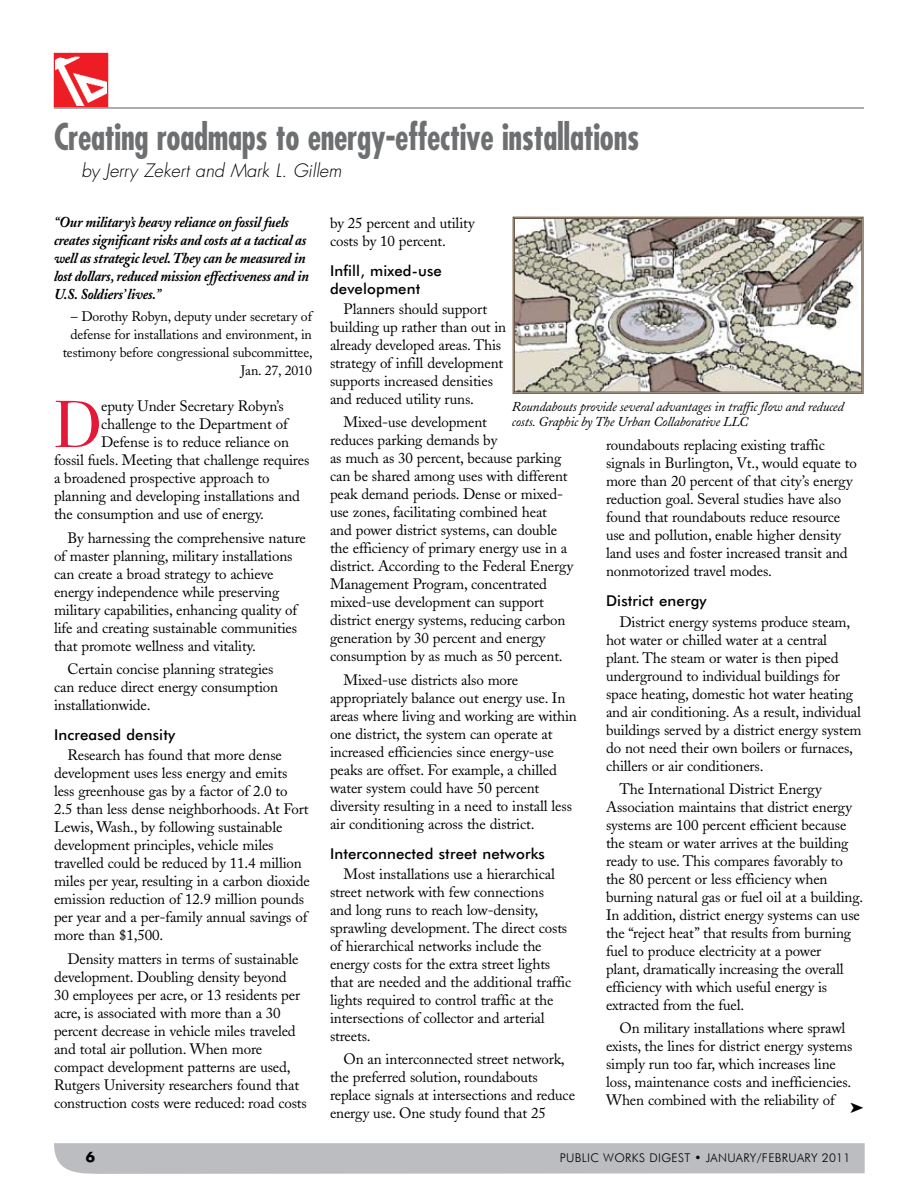
<style>
.page{position:relative;width:918px;height:1188px;background:#fff}
.page>*{position:absolute;margin:0;border:0;box-sizing:border-box;transform-origin:0 0}
.t1{font:66.75px "Bodoni Svty Two OSITCTT Book";color:#e31937}
.t2{font:700 condensed 36px "Futura";letter-spacing:-.01em;color:#6d6f71;scale:.9 1}
.t3{font:italic 300 18px "Futura";color:#000}
.t4{font:15px/18px "Adobe Caslon";letter-spacing:-.01em;color:#000}
.t5{font:italic 700 15px/18px "Adobe Caslon";letter-spacing:-.015em;color:#000;scale:.95 1}
.t6{font:500 15px/18px "Futura BT";letter-spacing:.01em;color:#000}
.t7{font:13.8px/18px "Adobe Caslon";letter-spacing:-.01em;color:#000;text-align:right}
.t8{font:italic 13.5px/15px "Adobe Caslon";letter-spacing:-.015em;color:#000}
.t9{font:700 13.5px "Futura";color:#000}
.t10{font:300 12px "Futura BT";letter-spacing:.03em;color:#000}
.s1{font-family:"Futura BT";font-weight:500}
</style>
<div class="page">
<hr style="left:54px;top:107px;width:810px;height:2px;background:#6d6f71">
<svg style="left:54px;top:1143px;width:811px;height:31px;background:#bdbec1"></svg>
<svg style="left:56px;top:55px;width:50px;height:50px;fill:#ed1c25"></svg>
<div style="left:54px;top:53px;width:54px;height:54px;border:1px solid #ed1c25"></div>
<svg style="left:513px;top:217px;width:350px;height:177px"></svg>
<div style="left:514px;top:218px;width:348px;height:174px;border:1px solid #604831"></div>
<p class="t2" style="left:54px;top:114px;width:652px">Creating roadmaps to energy-effective installations</p>
<p class="t3" style="left:81px;top:160px;width:262px">by Jerry Zekert and Mark L. Gillem</p>
<p class="t5" style="left:54px;top:214px;width:270px">“Our military’s heavy reliance on fossil fuels creates significant risks and costs at a tactical as well as strategic level. They can be measured in lost dollars, reduced mission effectiveness and in U.S. Soldiers’ lives.”</p>
<p class="t7" style="left:63px;top:307px;width:251px">– Dorothy Robyn, deputy under secretary of defense for installations and environment, in testimony before congressional subcommittee, Jan. 27, 2010</p>
<p class="t1" style="left:54px;top:385px;width:49px">D</p>
<p class="t4" style="left:101px;top:397px;width:184px">eputy Under Secretary Robyn’s</p>
<p class="t4" style="left:330px;top:214px;width:146px">by 25 percent and utility costs by 10 percent.</p>
<p class="t6" style="left:330px;top:261px;width:113px">Infill, mixed-use development</p>
<p class="t4" style="left:330px;top:300px;width:178px;text-indent:14px">Planners should support building up rather than out in already developed areas. This strategy of infill development supports increased densities and reduced utility runs.</p>
<p class="t4" style="left:330px;top:413px;width:245px;text-indent:14px">Mixed-use development<br>reduces parking demands by<br>as much as 30 percent, because parking can be shared among uses with different peak demand periods. Dense or mixed&shy;use zones, facilitating combined heat<br>and power district systems, can double the efficiency of primary energy use in a district. According to the Federal Energy Management Program, concentrated mixed-use development can support district energy systems, reducing carbon generation by 30 percent and energy consumption by as much as 50 percent.</p>
<p class="t4" style="left:330px;top:671px;width:248px;text-indent:14px">Mixed-use districts also more appropriately balance out energy use. In areas where living and working are within one district, the system can operate at increased efficiencies since energy-use peaks are offset. For example, a chilled water system could have 50 percent diversity resulting in a need to install less air conditioning across the district.</p>
<p class="t4" style="left:344px;top:844px;width:213px;line-height:20.1px;text-indent:-14px"><span class="s1">Interconnected street networks<br></span>Most installations use a hierarchical</p>
<p class="t4" style="left:330px;top:883px;width:243px">street network with few connections<br>and long runs to reach low-density, sprawling development. The direct costs of hierarchical networks include the energy costs for the extra street lights that are needed and the additional traffic lights required to control traffic at the intersections of collector and arterial streets.</p>
<p class="t4" style="left:330px;top:1050px;width:247px;text-indent:14px">On an interconnected street network, the preferred solution, roundabouts replace signals at intersections and reduce energy use. One study found that 25</p>
<p class="t8" style="left:512px;top:399px;width:333px">Roundabouts provide several advantages in traffic flow and reduced costs. Graphic by The Urban Collaborative LLC</p>
<p class="t4" style="left:101px;top:415px;width:188px">challenge to the Department of</p>
<p class="t4" style="left:101px;top:433px;width:190px">Defense is to reduce reliance on</p>
<p class="t4" style="left:54px;top:451px;width:257px">fossil fuels. Meeting that challenge requires</p>
<p class="t4" style="left:54px;top:469px;width:217px">a broadened prospective approach to</p>
<p class="t4" style="left:54px;top:487px;width:248px">planning and developing installations and</p>
<p class="t4" style="left:54px;top:505px;width:211px">the consumption and use of energy.</p>
<p class="t4" style="left:54px;top:529px;width:253px;text-indent:14px">By harnessing the comprehensive nature of master planning, military installations can create a broad strategy to achieve energy independence while preserving military capabilities, enhancing quality of life and creating sustainable communities that promote wellness and vitality.</p>
<p class="t4" style="left:54px;top:660px;width:226px;text-indent:14px">Certain concise planning strategies can reduce direct energy consumption installationwide.</p>
<p class="t4" style="left:68px;top:725px;width:216px;line-height:20.1px;text-indent:-14px"><span class="s1">Increased density<br></span>Research has found that more dense</p>
<p class="t4" style="left:54px;top:764px;width:257px">development uses less energy and emits less greenhouse gas by a factor of 2.0 to 2.5 than less dense neighborhoods. At Fort Lewis, Wash., by following sustainable development principles, vehicle miles travelled could be reduced by 11.4 million miles per year, resulting in a carbon dioxide emission reduction of 12.9 million pounds per year and a per-family annual savings of more than $1,500.</p>
<p class="t4" style="left:54px;top:950px;width:254px;text-indent:14px">Density matters in terms of sustainable development. Doubling density beyond<br>30 employees per acre, or 13 residents per acre, is associated with more than a 30 percent decrease in vehicle miles traveled and total air pollution. When more compact development patterns are used, Rutgers University researchers found that construction costs were reduced: road costs</p>
<p class="t4" style="left:606px;top:436px;width:252px">roundabouts replacing existing traffic signals in Burlington, Vt., would equate to more than 20 percent of that city’s energy reduction goal. Several studies have also found that roundabouts reduce resource use and pollution, enable higher density land uses and foster increased transit and nonmotorized travel modes.</p>
<p class="t4" style="left:620px;top:592px;width:232px;line-height:20.1px;text-indent:-14px"><span class="s1">District energy<br></span>District energy systems produce steam,</p>
<p class="t4" style="left:606px;top:631px;width:257px">hot water or chilled water at a central plant. The steam or water is then piped underground to individual buildings for space heating, domestic hot water heating and air conditioning. As a result, individual buildings served by a district energy system do not need their own boilers or furnaces, chillers or air conditioners.</p>
<p class="t4" style="left:606px;top:780px;width:259px;text-indent:14px">The International District Energy Association maintains that district energy systems are 100 percent efficient because the steam or water arrives at the building ready to use. This compares favorably to the 80 percent or less efficiency when burning natural gas or fuel oil at a building.<br>In addition, district energy systems can use the “reject heat” that results from burning fuel to produce electricity at a power<br>plant, dramatically increasing the overall efficiency with which useful energy is extracted from the fuel.</p>
<p class="t4" style="left:606px;top:1020px;width:248px;text-indent:14px">On military installations where sprawl exists, the lines for district energy systems simply run too far, which increases line loss, maintenance costs and inefficiencies.<br>When combined with the reliability of</p>
<p class="t9" style="left:86px;top:1148px;width:11px">6</p>
<p class="t10" style="left:560px;top:1150px;width:292px">PUBLIC WORKS DIGEST • JANUARY/FEBRUARY 2011</p>
</div>
